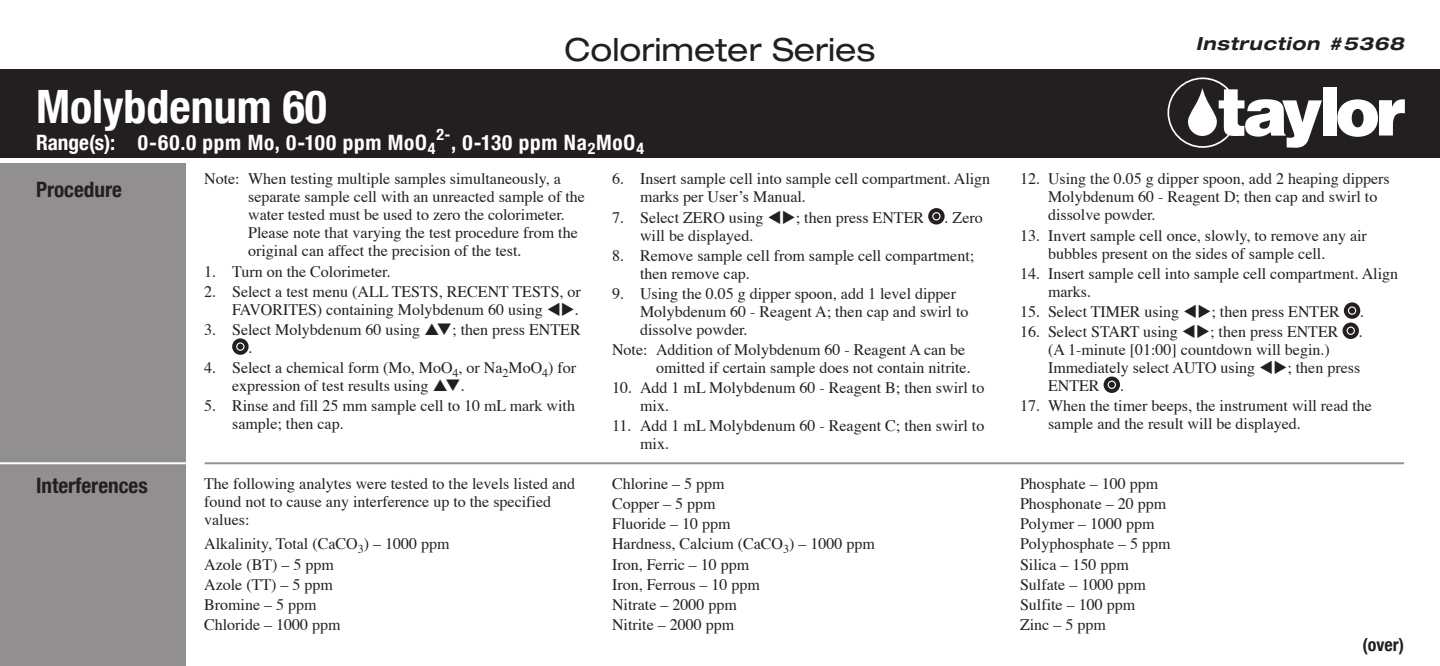
<style>
.page{position:relative;width:1440px;height:666px;background:#fff}
.page>*{position:absolute;margin:0;border:0;box-sizing:border-box;transform-origin:0 0}
.t1{font:700 condensed 46px "Helvetica Neue";color:#fff}
.t2{font:expanded 32px "Helvetica Neue";color:#231f20}
.t3{font:700 condensed 21.2px "Helvetica Neue";letter-spacing:.035em;color:#fff}
.t4{font:700 condensed 21.2px "Helvetica Neue";color:#231f20}
.t5{font:italic 700 expanded 18px "Helvetica Neue";letter-spacing:.04em;color:#231f20}
.t6{font:700 condensed 18px "Helvetica Neue";color:#231f20}
.t7{font:16px/18px "Times";color:#231f20}
.t8{font:700 condensed 16px "Helvetica Neue";color:#fff}
</style>
<div class="page">
<div style="left:0;top:164px;width:185px;height:502px;background:#918f8f"></div>
<div style="left:0;top:69px;width:1440px;height:89px;background:#231f20"></div>
<svg style="left:1168px;top:78px;width:154px;height:70px"></svg>
<div style="left:1323px;top:87px;width:14px;height:49px;background:#fff"></div>
<svg style="left:1337px;top:99px;width:68px;height:38px"></svg>
<div style="left:232px;top:338px;width:17px;height:17px;border:4px solid #231f20;border-radius:50%"></div>
<svg style="left:237px;top:344px;width:6px;height:6px"></svg>
<div style="left:928px;top:208px;width:17px;height:16px;border:4px solid #231f20;border-radius:50%"></div>
<svg style="left:933px;top:213px;width:6px;height:6px"></svg>
<div style="left:1344px;top:302px;width:16px;height:17px;border:4px solid #231f20;border-radius:50%"></div>
<svg style="left:1349px;top:308px;width:6px;height:6px"></svg>
<div style="left:1343px;top:323px;width:16px;height:16px;border:4px solid #231f20;border-radius:50%"></div>
<svg style="left:1348px;top:328px;width:6px;height:6px"></svg>
<div style="left:1104px;top:377px;width:16px;height:16px;border:4px solid #231f20;border-radius:50%"></div>
<svg style="left:1109px;top:382px;width:6px;height:6px"></svg>
<hr style="left:0;top:462px;width:187px;height:2px;background:#fff">
<hr style="left:205px;top:462px;width:1199px;height:2px;background:#939598">
<p class="t2" style="left:564px;top:30px;width:313px">Colorimeter Series</p>
<p class="t5" style="left:1196px;top:32px;width:210px">Instruction #5368</p>
<p class="t1" style="left:36px;top:78px;width:292px">Molybdenum 60</p>
<p class="t3" style="left:36px;top:129px;width:401px">Range(s): 0-60.0 ppm Mo, 0-100 ppm MoO<sub>4</sub></p>
<p class="t8" style="left:436px;top:124px;width:16px">2-</p>
<p class="t3" style="left:451px;top:129px;width:194px">, 0-130 ppm Na<sub>2</sub>MoO<sub>4</sub></p>
<p class="t4" style="left:36px;top:176px;width:87px">Procedure</p>
<p class="t7" style="left:248px;top:171px;width:338px;text-indent:-44px">Note: When testing multiple samples simultaneously, a separate sample cell with an unreacted sample of the water tested must be used to zero the colorimeter.<br>Please note that varying the test procedure from the original can affect the precision of the test.</p>
<p class="t7" style="left:204px;top:263px;width:188px">1. Turn on the Colorimeter.</p>
<p class="t7" style="left:204px;top:283px;width:378px;text-align:right">2. Select a test menu (ALL TESTS, RECENT TESTS, or<br>FAVORITES) containing Molybdenum 60 using ▼◆.</p>
<p class="t7" style="left:249px;top:321px;width:334px;text-indent:-44px">3. Select Molybdenum 60 using ❑; then press ENTER .</p>
<p class="t7" style="left:232px;top:360px;width:346px;text-indent:-28px">4. Select a chemical form (Mo, MoO<sub>4</sub>, or Na<sub>2</sub>MoO<sub>4</sub>) for expression of test results using ❑.</p>
<p class="t7" style="left:232px;top:398px;width:344px;text-indent:-28px">5. Rinse and fill 25 mm sample cell to 10 mL mark with sample; then cap.</p>
<p class="t4" style="left:36px;top:473px;width:113px">Interferences</p>
<p class="t7" style="left:204px;top:476px;width:373px">The following analytes were tested to the levels listed and found not to cause any interference up to the specified values:</p>
<p class="t7" style="left:204px;top:536px;width:247px">Alkalinity, Total (CaCO<sub>3</sub>) – 1000 ppm</p>
<p class="t7" style="left:204px;top:556px;width:131px">Azole (BT) – 5 ppm</p>
<p class="t7" style="left:204px;top:576px;width:130px">Azole (TT) – 5 ppm</p>
<p class="t7" style="left:204px;top:597px;width:114px">Bromine – 5 ppm</p>
<p class="t7" style="left:204px;top:617px;width:138px">Chloride – 1000 ppm</p>
<p class="t7" style="left:640px;top:171px;width:352px;text-indent:-28px">6. Insert sample cell into sample cell compartment. Align marks per User’s Manual.</p>
<p class="t7" style="left:612px;top:209px;width:314px">7. Select ZERO using ▼◆; then press ENTER</p>
<p class="t7" style="left:945px;top:209px;width:40px">. Zero</p>
<p class="t7" style="left:640px;top:227px;width:115px">will be displayed.</p>
<p class="t7" style="left:640px;top:247px;width:336px;text-indent:-28px">8. Remove sample cell from sample cell compartment; then remove cap.</p>
<p class="t7" style="left:640px;top:285px;width:330px;text-indent:-28px">9. Using the 0.05 g dipper spoon, add 1 level dipper<br>Molybdenum 60 - Reagent A; then cap and swirl to dissolve powder.</p>
<p class="t7" style="left:656px;top:342px;width:316px;text-indent:-44px">Note: Addition of Molybdenum 60 - Reagent A can be omitted if certain sample does not contain nitrite.</p>
<p class="t7" style="left:640px;top:380px;width:346px;text-indent:-28px">10. Add 1 mL Molybdenum 60 - Reagent B; then swirl to mix.</p>
<p class="t7" style="left:640px;top:418px;width:346px;text-indent:-28px">11. Add 1 mL Molybdenum 60 - Reagent C; then swirl to mix.</p>
<p class="t7" style="left:612px;top:476px;width:114px">Chlorine – 5 ppm</p>
<p class="t7" style="left:612px;top:496px;width:105px">Copper – 5 ppm</p>
<p class="t7" style="left:612px;top:516px;width:120px">Fluoride – 10 ppm</p>
<p class="t7" style="left:612px;top:536px;width:264px">Hardness, Calcium (CaCO<sub>3</sub>) – 1000 ppm</p>
<p class="t7" style="left:612px;top:556px;width:139px">Iron, Ferric – 10 ppm</p>
<p class="t7" style="left:612px;top:576px;width:149px">Iron, Ferrous – 10 ppm</p>
<p class="t7" style="left:612px;top:597px;width:126px">Nitrate – 2000 ppm</p>
<p class="t7" style="left:612px;top:617px;width:124px">Nitrite – 2000 ppm</p>
<p class="t7" style="left:1048px;top:171px;width:343px;text-indent:-28px">12. Using the 0.05 g dipper spoon, add 2 heaping dippers<br>Molybdenum 60 - Reagent D; then cap and swirl to dissolve powder.</p>
<p class="t7" style="left:1048px;top:227px;width:320px;text-indent:-28px">13. Invert sample cell once, slowly, to remove any air bubbles present on the sides of sample cell.</p>
<p class="t7" style="left:1048px;top:265px;width:352px;text-indent:-28px">14. Insert sample cell into sample cell compartment. Align marks.</p>
<p class="t7" style="left:1020px;top:303px;width:321px">15. Select TIMER using ▼◆; then press ENTER</p>
<p class="t7" style="left:1360px;top:303px;width:5px">.</p>
<p class="t7" style="left:1020px;top:324px;width:320px">16. Select START using ▼◆; then press ENTER</p>
<p class="t7" style="left:1359px;top:324px;width:5px">.</p>
<p class="t7" style="left:1048px;top:342px;width:314px">(A 1-minute [01:00] countdown will begin.)<br>Immediately select AUTO using ▼◆; then press<br>ENTER</p>
<p class="t7" style="left:1120px;top:378px;width:5px">.</p>
<p class="t7" style="left:1048px;top:398px;width:325px;text-indent:-28px">17. When the timer beeps, the instrument will read the sample and the result will be displayed.</p>
<p class="t7" style="left:1020px;top:476px;width:140px">Phosphate – 100 ppm</p>
<p class="t7" style="left:1020px;top:496px;width:148px">Phosphonate – 20 ppm</p>
<p class="t7" style="left:1020px;top:516px;width:136px">Polymer – 1000 ppm</p>
<p class="t7" style="left:1020px;top:536px;width:152px">Polyphosphate – 5 ppm</p>
<p class="t7" style="left:1020px;top:556px;width:110px">Silica – 150 ppm</p>
<p class="t7" style="left:1020px;top:576px;width:127px">Sulfate – 1000 ppm</p>
<p class="t7" style="left:1020px;top:597px;width:117px">Sulfite – 100 ppm</p>
<p class="t7" style="left:1020px;top:617px;width:87px">Zinc – 5 ppm</p>
<p class="t6" style="left:1362px;top:633px;width:43px">(over)</p>
</div>
